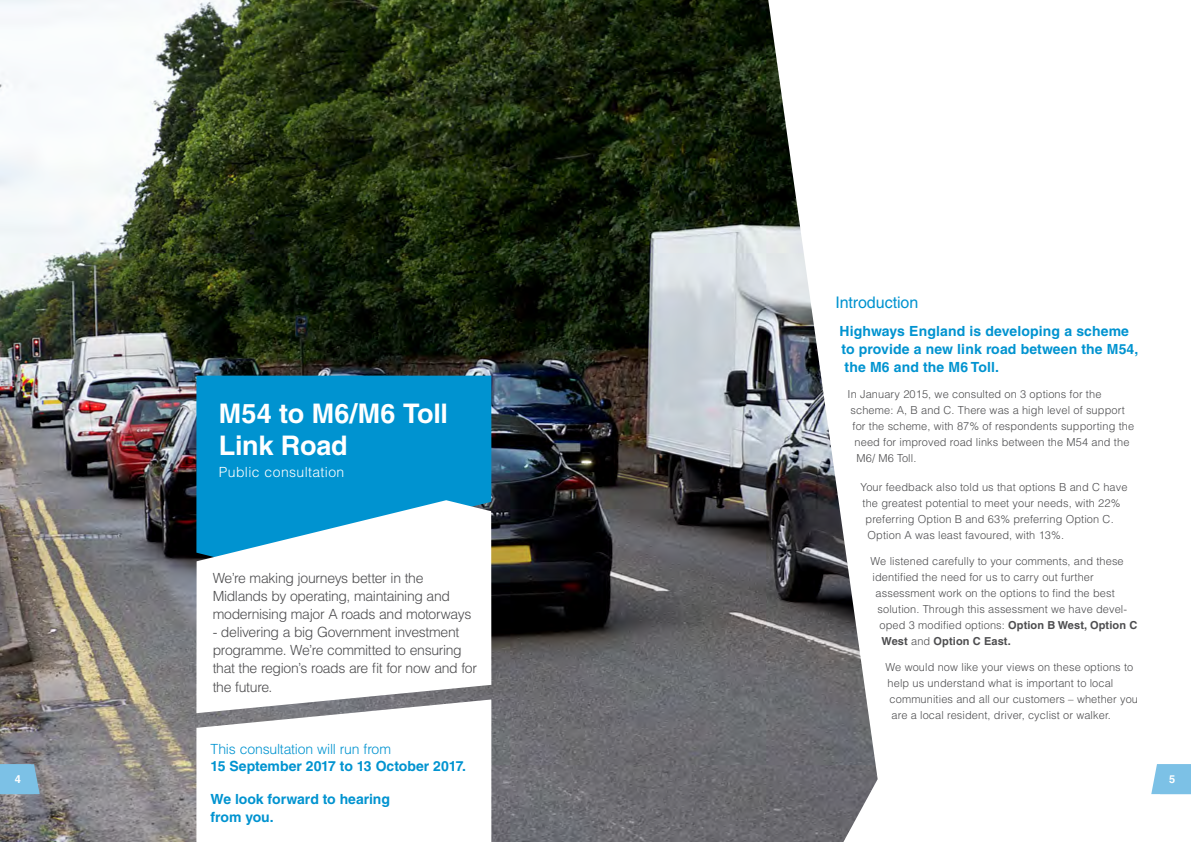
<style>
.page{position:relative;width:1191px;height:842px;background:#fff}
.page>*{position:absolute;margin:0;border:0;box-sizing:border-box;transform-origin:0 0}
.t1{font:700 27px/32.4px "Helvetica LT Std";letter-spacing:-.01em;color:#fff}
.t2{font:16px "Helvetica LT Std";letter-spacing:-.005em;color:#0093d0}
.t3{font:300 14px/18.4px "Helvetica LT Std";letter-spacing:-.025em;color:#4d4d4f}
.t4{font:700 14px/18px "Helvetica LT Std";letter-spacing:.005em;color:#0093d0}
.t5{font:300 14px "Helvetica LT Std";letter-spacing:-.015em;color:#0093d0}
.t6{font:300 14px "Helvetica LT Std";letter-spacing:.025em;color:#fff}
.t7{font:300 11px "Helvetica LT Std";letter-spacing:.01em;color:#4d4d4f}
.t8{font:700 11px "Helvetica LT Std";letter-spacing:.01em;color:#4d4d4f}
.t9{font:700 11px "Helvetica LT Std";color:#fff}
.s1{font-weight:700}
.s2{font-weight:300}
</style>
<div class="page">
<img style="left:0;top:0;width:877px;height:842px">
<div style="left:196px;top:376px;width:295px;height:124px;background:#0093d0"></div>
<svg style="left:196px;top:500px;width:295px;height:199px"></svg>
<svg style="left:196px;top:699px;width:295px;height:143px"></svg>
<svg style="left:1151px;top:764px;width:40px;height:30px"></svg>
<svg style="left:0;top:764px;width:40px;height:30px"></svg>
<h1 class="t1" style="left:219px;top:397px;width:231px">M54 to M6/M6 Toll<br>Link Road</h1>
<p class="t6" style="left:219px;top:463px;width:127px">Public consultation</p>
<p class="t3" style="left:213px;top:569px;width:260px;line-height:18px">We’re making journeys better in the<br>Midlands by operating, maintaining and modernising major A roads and motorways</p>
<p class="t3" style="left:213px;top:622px;width:266px">- delivering a big Government investment programme. We’re committed to ensuring that the region’s roads are fit for now and for the future.</p>
<h2 class="t2" style="left:835px;top:293px;width:84px">Introduction</h2>
<p class="t4" style="left:839px;top:322px;width:300px">Highways England is developing a scheme to provide a new link road between the M54, the M6 and the M6 Toll.</p>
<p class="t7" style="left:847px;top:387px;width:255px">In January 2015, we consulted on 3 options for the</p>
<p class="t7" style="left:850px;top:403px;width:276px">scheme: A, B and C. There was a high level of support</p>
<p class="t7" style="left:852px;top:419px;width:283px">for the scheme, with 87% of respondents supporting the</p>
<p class="t7" style="left:854px;top:435px;width:276px">need for improved road links between the M54 and the</p>
<p class="t7" style="left:856px;top:451px;width:61px">M6/ M6 Toll.</p>
<p class="t7" style="left:860px;top:480px;width:268px">Your feedback also told us that options B and C have</p>
<p class="t7" style="left:862px;top:496px;width:259px">the greatest potential to meet your needs, with 22%</p>
<p class="t7" style="left:865px;top:512px;width:250px">preferring Option B and 63% preferring Option C.</p>
<p class="t7" style="left:867px;top:528px;width:198px">Option A was least favoured, with 13%.</p>
<p class="t7" style="left:870px;top:554px;width:255px">We listened carefully to your comments, and these</p>
<p class="t7" style="left:872px;top:570px;width:223px">identified the need for us to carry out further</p>
<p class="t7" style="left:875px;top:586px;width:241px">assessment work on the options to find the best</p>
<p class="t7" style="left:877px;top:602px;width:251px">solution. Through this assessment we have devel-</p>
<p class="t7" style="left:879px;top:618px;width:259px">oped 3 modified options: <span class="s1">Option B West, Option C</span></p>
<p class="t8" style="left:881px;top:634px;width:131px">West <span class="s2">and</span> Option C East.</p>
<p class="t7" style="left:885px;top:660px;width:249px">We would now like your views on these options to</p>
<p class="t7" style="left:887px;top:676px;width:227px">help us understand what is important to local</p>
<p class="t7" style="left:889px;top:692px;width:250px">communities and all our customers – whether you</p>
<p class="t7" style="left:891px;top:708px;width:221px">are a local resident, driver, cyclist or walker.</p>
<p class="t5" style="left:211px;top:740px;width:182px">This consultation will run from</p>
<p class="t4" style="left:211px;top:757px;width:257px">15 September 2017 to 13 October 2017.</p>
<p class="t4" style="left:211px;top:790px;width:181px">We look forward to hearing from you.</p>
<p class="t9" style="left:15px;top:772px;width:8px">4</p>
<p class="t9" style="left:1169px;top:772px;width:8px">5</p>
</div>
